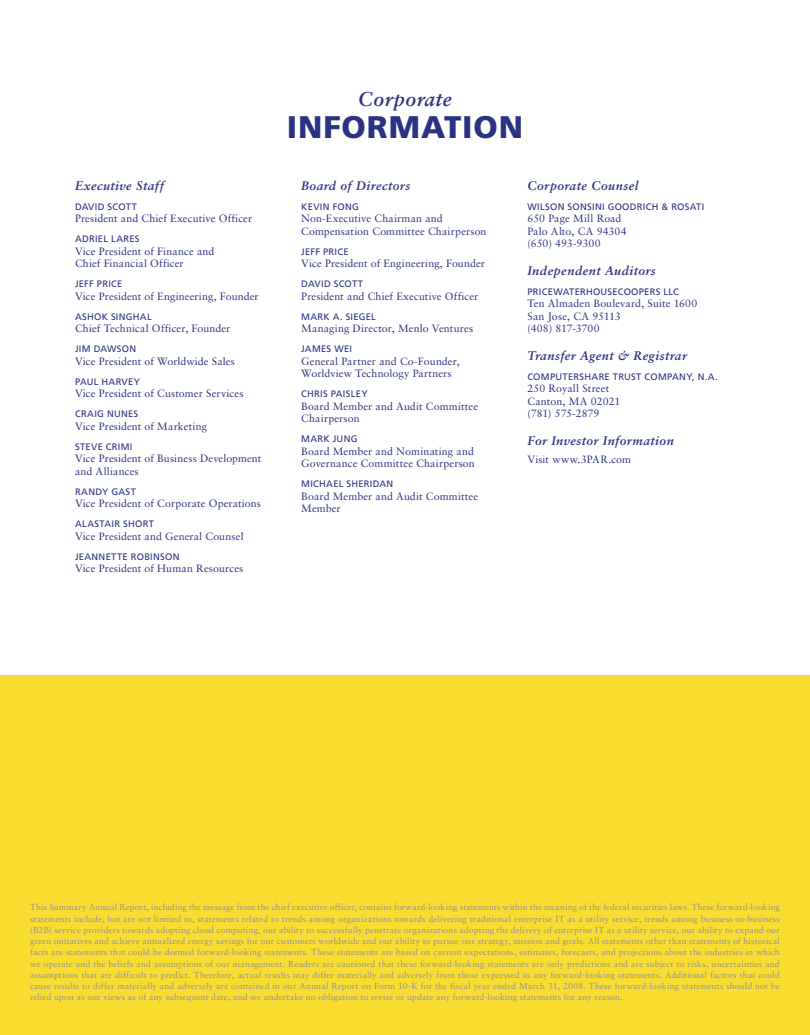
<style>
.page{position:relative;width:810px;height:1035px;background:#fff}
.page>*{position:absolute;margin:0;border:0;box-sizing:border-box;transform-origin:0 0}
.t1{font:900 31.25px "Frutiger";letter-spacing:.025em;color:#2b3281}
.t2{font:italic 700 20px "Sabon LT Std";letter-spacing:.025em;color:#2b3281}
.t3{font:italic 700 12.5px "Sabon LT Std";letter-spacing:.035em;color:#2b3281}
.t4{font:10.62px/12.5px "Sabon LT Std";letter-spacing:.01em;color:#2b3281}
.t5{font:9.38px "Frutiger";letter-spacing:.03em;color:#2b3281}
.t6{font:8.75px/11.2px "Sabon LT Std";letter-spacing:.015em;color:#909093;text-align:justify}
</style>
<div class="page">
<div style="left:0;top:675px;width:810px;height:360px;background:#f9dc30"></div>
<h3 class="t3" style="left:75px;top:178px;width:91px">Executive Staff</h3>
<p class="t5" style="left:75px;top:201px;width:63px">DAVID SCOTT</p>
<p class="t4" style="left:75px;top:212px;width:179px">President and Chief Executive Officer</p>
<p class="t5" style="left:75px;top:233px;width:65px">ADRIEL LARES</p>
<p class="t4" style="left:75px;top:244px;width:141px">Vice President of Finance and<br>Chief Financial Officer</p>
<p class="t5" style="left:75px;top:278px;width:49px">JEFF PRICE</p>
<p class="t4" style="left:75px;top:289px;width:185px">Vice President of Engineering, Founder</p>
<p class="t5" style="left:75px;top:311px;width:78px">ASHOK SINGHAL</p>
<p class="t4" style="left:75px;top:322px;width:157px">Chief Technical Officer, Founder</p>
<p class="t5" style="left:75px;top:343px;width:63px">JIM DAWSON</p>
<p class="t4" style="left:75px;top:354px;width:162px">Vice President of Worldwide Sales</p>
<p class="t5" style="left:75px;top:376px;width:66px">PAUL HARVEY</p>
<p class="t4" style="left:75px;top:387px;width:170px">Vice President of Customer Services</p>
<p class="t5" style="left:75px;top:408px;width:64px">CRAIG N UNES</p>
<p class="t4" style="left:75px;top:419px;width:134px">Vice President of Marketing</p>
<p class="t5" style="left:75px;top:441px;width:59px">STEVE CRIMI</p>
<p class="t4" style="left:75px;top:452px;width:188px">Vice President of Business Development and Alliances</p>
<p class="t5" style="left:75px;top:486px;width:62px">RANDY GAST</p>
<p class="t4" style="left:75px;top:497px;width:188px">Vice President of Corporate Operations</p>
<p class="t5" style="left:75px;top:518px;width:81px">ALASTAIR SHORT</p>
<p class="t4" style="left:75px;top:529px;width:170px">Vice President and General Counsel</p>
<p class="t5" style="left:75px;top:551px;width:106px">JEANNETTE ROBINSON</p>
<p class="t4" style="left:75px;top:562px;width:170px">Vice President of Human Resources</p>
<h2 class="t2" style="left:358px;top:86px;width:95px">Corporate</h2>
<h1 class="t1" style="left:287px;top:108px;width:238px">INFORMATION</h1>
<h3 class="t3" style="left:301px;top:178px;width:110px">Board of Directors</h3>
<p class="t5" style="left:301px;top:201px;width:59px">KEVIN FONG</p>
<p class="t4" style="left:301px;top:212px;width:187px">Non-Executive Chairman and<br>Compensation Committee Chairperson</p>
<p class="t5" style="left:301px;top:246px;width:49px">JEFF PRICE</p>
<p class="t4" style="left:301px;top:257px;width:185px">Vice President of Engineering, Founder</p>
<p class="t5" style="left:301px;top:278px;width:63px">DAVID SCOTT</p>
<p class="t4" style="left:301px;top:289px;width:179px">President and Chief Executive Officer</p>
<p class="t5" style="left:301px;top:311px;width:76px">MARK A. SIEGEL</p>
<p class="t4" style="left:301px;top:322px;width:173px">Managing Director, Menlo Ventures</p>
<p class="t5" style="left:301px;top:343px;width:52px">JAMES WEI</p>
<p class="t4" style="left:301px;top:354px;width:160px">General Partner and Co-Founder,<br>Worldview Technology Partners</p>
<p class="t5" style="left:301px;top:388px;width:68px">CHRIS PAISLEY</p>
<p class="t4" style="left:301px;top:399px;width:179px">Board Member and Audit Committee<br>Chairperson</p>
<p class="t5" style="left:301px;top:433px;width:58px">MARK JUNG</p>
<p class="t4" style="left:301px;top:444px;width:175px">Board Member and Nominating and<br>Governance Committee Chairperson</p>
<p class="t5" style="left:301px;top:478px;width:94px">M ICHAEL SHERIDAN</p>
<p class="t4" style="left:301px;top:489px;width:179px">Board Member and Audit Committee<br>Member</p>
<h3 class="t3" style="left:528px;top:178px;width:112px">Corporate Counsel</h3>
<p class="t5" style="left:528px;top:201px;width:178px">WILSON SONSINI GOODRICH &amp; ROSATI</p>
<p class="t4" style="left:528px;top:212px;width:101px">650 Page Mill Road<br>Palo Alto, CA 94304 (650) 493-9300</p>
<h3 class="t3" style="left:528px;top:263px;width:130px">Independent Auditors</h3>
<p class="t5" style="left:528px;top:286px;width:142px">PRICEWATERHOUSECOOPERS LLC</p>
<p class="t4" style="left:528px;top:297px;width:172px">Ten Almaden Boulevard, Suite 1600<br>San Jose, CA 95113<br>(408) 817-3700</p>
<h3 class="t3" style="left:528px;top:348px;width:161px">Transfer Agent &amp; Registrar</h3>
<p class="t5" style="left:528px;top:371px;width:192px">COMPUTERSHARE TRUST COMPANY, N .A.</p>
<p class="t4" style="left:528px;top:382px;width:94px">250 Royall Street<br>Canton, MA 02021 (781) 575-2879</p>
<h3 class="t3" style="left:528px;top:433px;width:148px">For Investor Information</h3>
<p class="t4" style="left:528px;top:453px;width:105px">Visit www.3PAR.com</p>
<p class="t6" style="left:30px;top:902px;width:752px">This Summary Annual Report, including the message from the chief executive officer, contains forward-looking statements within the meaning of the federal securities laws. These forward-looking statements include, but are not limited to, statements related to trends among organizations towards delivering traditional enterprise IT as a utility service, trends among business-to-business (B2B) service providers towards adopting cloud computing, our ability to successfully penetrate organizations adopting the delivery of enterprise IT as a utility service, our ability to expand our green initiatives and achieve annualized energy savings for our customers worldwide and our ability to pursue our strategy, mission and goals. All statements other than statements of historical facts are statements that could be deemed forward-looking statements. These statements are based on current expectations, estimates, forecasts, and projections about the industries in which we operate and the beliefs and assumptions of our management. Readers are cautioned that these forward-looking statements are only predictions and are subject to risks, uncertainties and assumptions that are difficult to predict. Therefore, actual results may differ materially and adversely from those expressed in any forward-looking statements. Additional factors that could cause results to differ materially and adversely are contained in our Annual Report on Form 10-K for the fiscal year ended March 31, 2008. These forward-looking statements should not be relied upon as our views as of any subsequent date, and we undertake no obligation to revise or update any forward-looking statements for any reason.</p>
</div>
